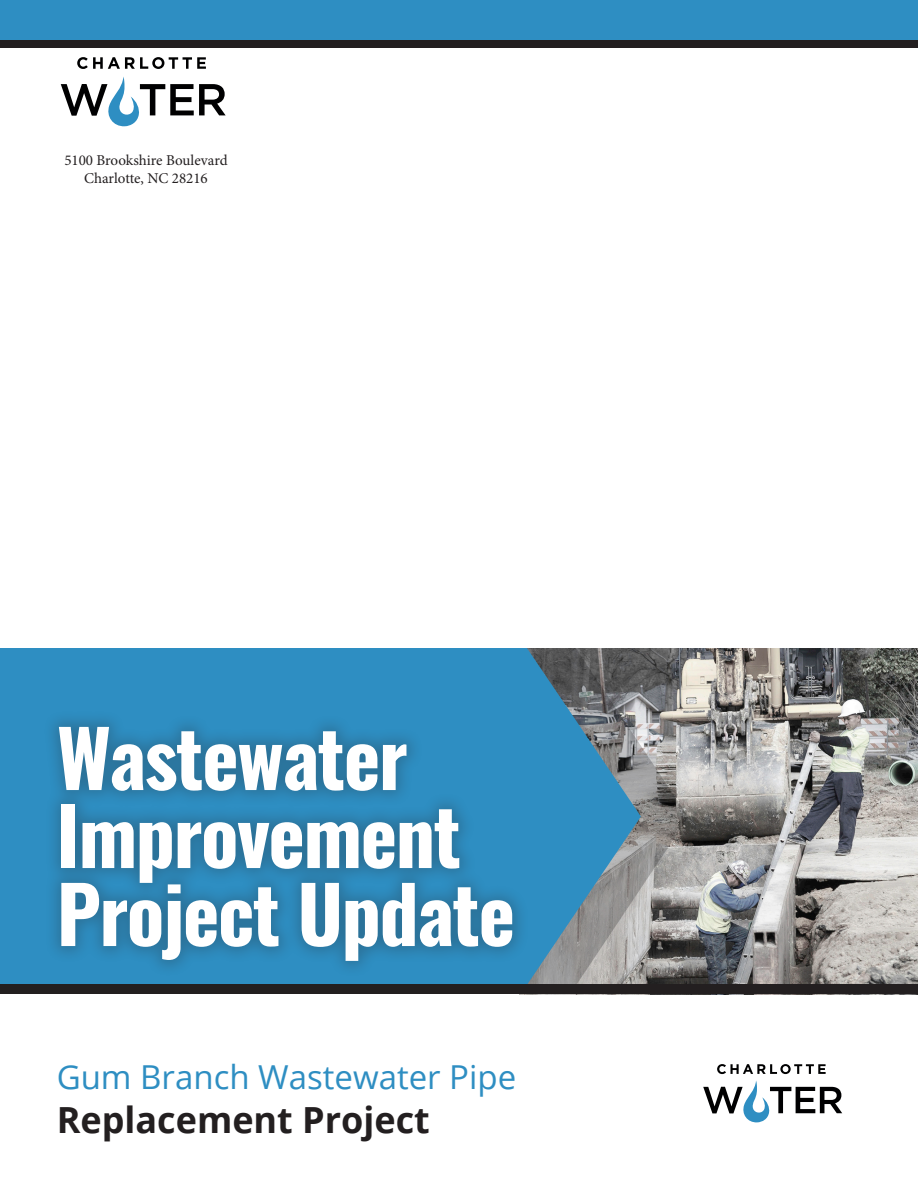
<style>
.page{position:relative;width:918px;height:1188px;background:#fff}
.page>*{position:absolute;margin:0;border:0;box-sizing:border-box;transform-origin:0 0}
.t1{font:700 78px/78px "Oswald";letter-spacing:-.02em;color:#fff}
.t2{font:700 36px "Open Sans";color:#231f20}
.t3{font:33px "Open Sans";color:#2e8ec2}
.t4{font:15px "Minion Pro";color:#231f20}
</style>
<div class="page">
<div style="left:0;top:0;width:918px;height:48px;background:#231f20"></div>
<div style="left:0;top:0;width:918px;height:40px;background:#2e8ec2"></div>
<svg style="left:61px;top:77px;width:165px;height:50px"></svg>
<svg style="left:77px;top:57px;width:129px;height:12px"></svg>
<img style="left:519px;top:648px;width:399px;height:347px">
<svg style="left:641px;top:648px;width:48px;height:336px;background:#8f8d8b"></svg>
<svg style="left:0;top:648px;width:641px;height:336px;background:#428cb4"></svg>
<div style="left:0;top:984px;width:918px;height:10px;background:#231f20"></div>
<svg style="left:703px;top:1080px;width:139px;height:43px"></svg>
<svg style="left:717px;top:1064px;width:109px;height:10px"></svg>
<div style="left:42px;top:710px;width:487px;height:267px;background:#231f20;opacity:.25"></div>
<p class="t4" style="left:64px;top:150px;width:165px">5100 Brookshire Boulevard</p>
<p class="t4" style="left:84px;top:168px;width:125px">Charlotte, NC 28216</p>
<p class="t1" style="left:57px;top:722px;width:460px">Wastewater<br>Improvement<br>Project Update</p>
<p class="t3" style="left:57px;top:1055px;width:461px">Gum Branch Wastewater Pipe</p>
<p class="t2" style="left:57px;top:1094px;width:375px">Replacement Project</p>
</div>
